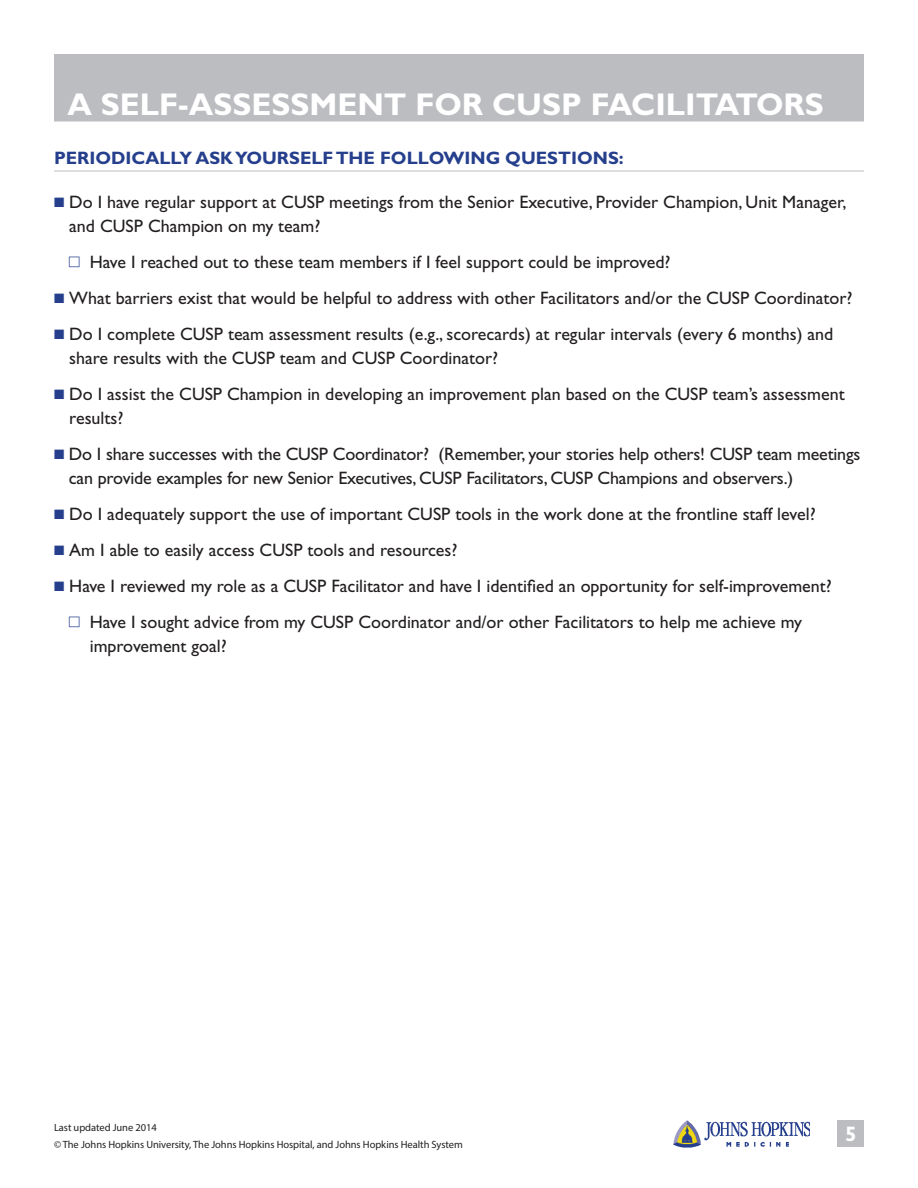
<style>
.page{position:relative;width:918px;height:1188px;background:#fff}
.page>*{position:absolute;margin:0;border:0;box-sizing:border-box;transform-origin:0 0}
.Page_Section_Heading{font:700 31.5px "Gill Sans Std";color:#fff}
.t1{font:700 21px "Gill Sans Std";color:#fff}
.t2{font:18px/24px "Gill Sans Std";color:#231f20}
.SUB_with_Rule_Below{font:700 18px "Gill Sans Std";color:#253f8d}
.t3{font:10.5px/16.5px "Myriad Pro";letter-spacing:-.005em;color:#231f20}
.s1{color:#253f8d}
</style>
<div class="page">
<div style="left:837px;top:1120px;width:27px;height:28px;background:#bcbdc0"></div>
<img style="left:674px;top:1120px;width:136px;height:28px">
<div style="left:54px;top:54px;width:810px;height:68px;background:#bcbdc0"></div>
<hr style="left:54px;top:170px;width:810px;height:2px;background:#d1d2d4">
<p class="Page_Section_Heading" style="left:68px;top:85px;width:758px">A SELF-ASSESSMENT FOR CUSP FACILITATORS</p>
<p class="SUB_with_Rule_Below" style="left:54px;top:148px;width:571px">PERIODICALLY ASK YOURSELF THE FOLLOWING QUESTIONS:</p>
<p class="t2" style="left:69px;top:190px;width:779px;text-indent:-15px"><span class="s1">■</span> Do I have regular support at CUSP meetings from the Senior Executive, Provider Champion, Unit Manager, and CUSP Champion on my team?</p>
<p class="t2" style="left:90px;top:250px;width:582px">Have I reached out to these team members if I feel support could be improved?</p>
<p class="t2" style="left:54px;top:286px;width:800px"><span class="s1">■</span> What barriers exist that would be helpful to address with other Facilitators and/or the CUSP Coordinator?</p>
<p class="t2" style="left:69px;top:322px;width:766px;text-indent:-15px"><span class="s1">■</span> Do I complete CUSP team assessment results (e.g., scorecards) at regular intervals (every 6 months) and share results with the CUSP team and CUSP Coordinator?</p>
<p class="t2" style="left:69px;top:382px;width:777px;text-indent:-15px"><span class="s1">■</span> Do I assist the CUSP Champion in developing an improvement plan based on the CUSP team’s assessment results?</p>
<p class="t2" style="left:69px;top:442px;width:793px;text-indent:-15px"><span class="s1">■</span> Do I share successes with the CUSP Coordinator? (Remember, your stories help others! CUSP team meetings can provide examples for new Senior Executives, CUSP Facilitators, CUSP Champions and observers.)</p>
<p class="t2" style="left:54px;top:502px;width:763px"><span class="s1">■</span> Do I adequately support the use of important CUSP tools in the work done at the frontline staff level?</p>
<p class="t2" style="left:54px;top:538px;width:405px"><span class="s1">■</span> Am I able to easily access CUSP tools and resources?</p>
<p class="t2" style="left:54px;top:574px;width:779px"><span class="s1">■</span> Have I reviewed my role as a CUSP Facilitator and have I identified an opportunity for self-improvement?</p>
<p class="t2" style="left:90px;top:610px;width:714px">Have I sought advice from my CUSP Coordinator and/or other Facilitators to help me achieve my improvement goal?</p>
<p class="t3" style="left:54px;top:1119px;width:410px">Last updated June 2014<br>© The Johns Hopkins University, The Johns Hopkins Hospital, and Johns Hopkins Health System</p>
<p class="t1" style="left:845px;top:1122px;width:13px">5</p>
</div>
